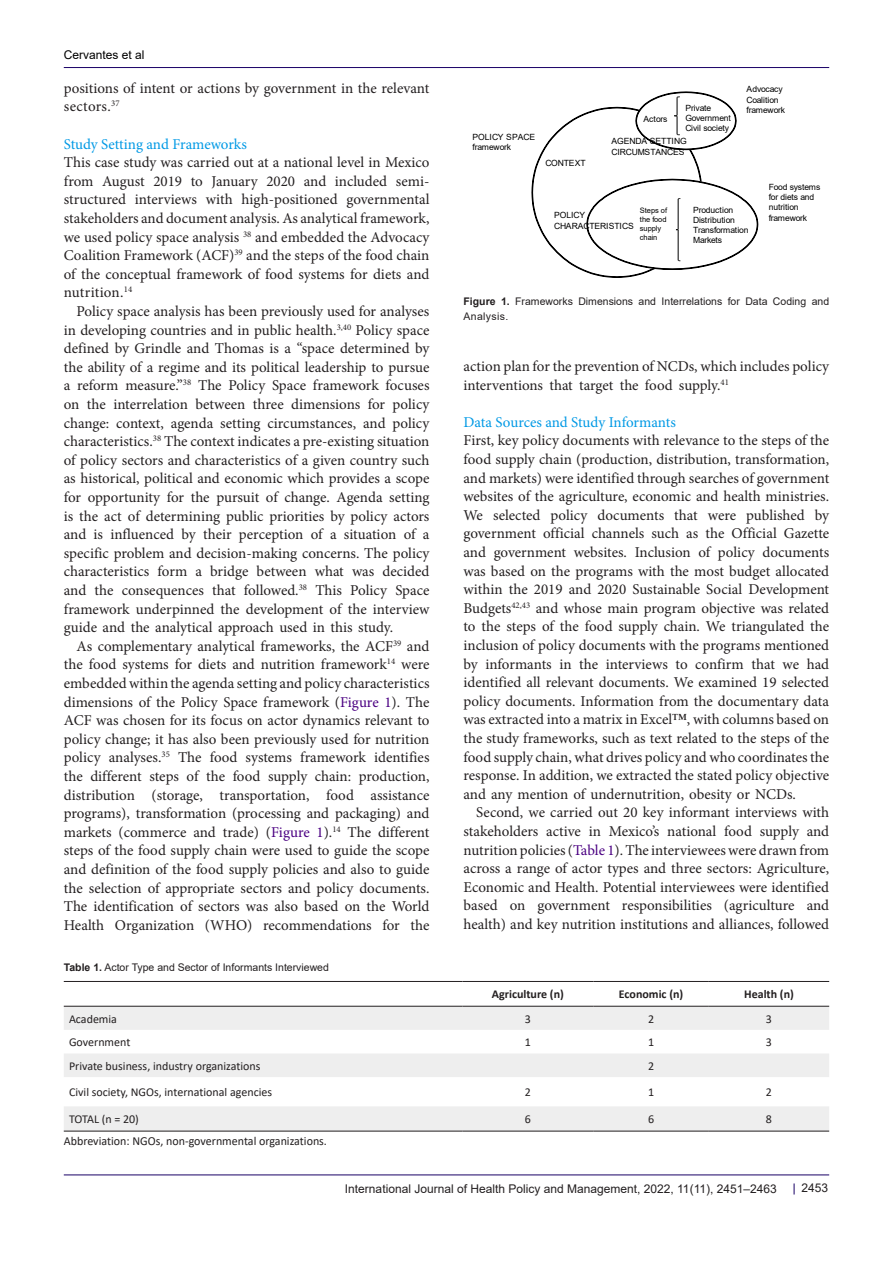
<style>
.page{position:relative;width:893px;height:1263px;background:#fff}
.page>*{position:absolute;margin:0;border:0;box-sizing:border-box;transform-origin:0 0}
.t1{font:15px/18.6px "Minion Pro";color:#231f20;text-align:justify}
.heading_2{font:15px "Minion Pro";letter-spacing:-.005em;color:#0099e5}
.t2{font:12.3px "Calibri";color:#231f20}
.t3{font:12px "Calibri";color:#231f20}
.t4{font:12px "Arial";color:#231f20}
.t5{font:700 12px "Calibri";color:#231f20}
.t6{font:12px "Arial";color:#000001}
.Body_Text{font:10.5px/15px "Arial";color:#231f20}
.t7{font:8.55px/10.2px "Arial";letter-spacing:-.015em;color:#000}
.t8{font:7.5px/9px "Arial";letter-spacing:-.015em;color:#000}
.s1{color:#4b0082}
.s2{font-weight:700}
.s3{font-family:"Times New Roman"}
</style>
<div class="page">
<hr style="left:64px;top:67px;width:765px;height:1px;background:#190066">
<hr style="left:64px;top:1175px;width:765px;height:1px;background:#190066">
<svg style="left:532px;top:92px;width:226px;height:186px"></svg>
<svg style="left:64px;top:1005px;width:765px;height:1px"></svg>
<div style="left:64px;top:1007px;width:765px;height:23px;background:#eee"></div>
<div style="left:64px;top:1054px;width:765px;height:23px;background:#eee"></div>
<div style="left:64px;top:1106px;width:765px;height:25px;background:#eee"></div>
<hr style="left:64px;top:981px;width:398px;height:1px;background:#231f20">
<hr style="left:462px;top:981px;width:131px;height:1px;background:#231f20">
<hr style="left:593px;top:981px;width:116px;height:1px;background:#231f20">
<hr style="left:709px;top:981px;width:120px;height:1px;background:#231f20">
<hr style="left:64px;top:1006px;width:398px;height:1px;background:#231f20">
<hr style="left:462px;top:1006px;width:131px;height:1px;background:#231f20">
<hr style="left:593px;top:1006px;width:116px;height:1px;background:#231f20">
<hr style="left:709px;top:1006px;width:120px;height:1px;background:#231f20">
<hr style="left:64px;top:1131px;width:398px;height:1px;background:#231f20">
<hr style="left:462px;top:1131px;width:131px;height:1px;background:#231f20">
<hr style="left:593px;top:1131px;width:116px;height:1px;background:#231f20">
<hr style="left:709px;top:1131px;width:120px;height:1px;background:#231f20">
<p class="t6" style="left:64px;top:46px;width:82px">Cervantes et al</p>
<p class="t1" style="left:64px;top:79px;width:367px">positions of intent or actions by government in the relevant sectors.<sup>37</sup></p>
<p class="heading_2" style="left:64px;top:134px;width:185px">Study Setting and Frameworks</p>
<p class="t1" style="left:64px;top:153px;width:367px">This case study was carried out at a national level in Mexico from August 2019 to January 2020 and included semi&shy;structured interviews with high-positioned governmental stakeholders and document analysis. As analytical framework, we used policy space analysis <sup>38</sup> and embedded the Advocacy Coalition Framework (ACF)<sup>39</sup> and the steps of the food chain of the conceptual framework of food systems for diets and nutrition.<sup>14</sup></p>
<p class="t1" style="left:64px;top:302px;width:367px;text-indent:13px">Policy space analysis has been previously used for analyses in developing countries and in public health.<sup>3,40</sup> Policy space defined by Grindle and Thomas is a “space determined by the ability of a regime and its political leadership to pursue a reform measure.”<sup>38</sup> The Policy Space framework focuses on the interrelation between three dimensions for policy change: context, agenda setting circumstances, and policy characteristics.<sup>38</sup> The context indicates a pre-existing situation of policy sectors and characteristics of a given country such as historical, political and economic which provides a scope for opportunity for the pursuit of change. Agenda setting is the act of determining public priorities by policy actors and is influenced by their perception of a situation of a specific problem and decision-making concerns. The policy characteristics form a bridge between what was decided and the consequences that followed.<sup>38</sup> This Policy Space framework underpinned the development of the interview guide and the analytical approach used in this study.</p>
<p class="t1" style="left:64px;top:637px;width:367px;text-indent:13px">As complementary analytical frameworks, the ACF<sup>39</sup> and the food systems for diets and nutrition framework<sup>14</sup> were embedded within the agenda setting and policy characteristics dimensions of the Policy Space framework (<span class="s1">Figure 1</span>). The ACF was chosen for its focus on actor dynamics relevant to policy change; it has also been previously used for nutrition policy analyses.<sup>35</sup> The food systems framework identifies the different steps of the food supply chain: production, distribution (storage, transportation, food assistance programs), transformation (processing and packaging) and markets (commerce and trade) (<span class="s1">Figure 1</span>).<sup>14</sup> The different steps of the food supply chain were used to guide the scope and definition of the food supply policies and also to guide the selection of appropriate sectors and policy documents.<br>The identification of sectors was also based on the World Health Organization (WHO) recommendations for the</p>
<p class="Body_Text" style="left:64px;top:959px;width:267px"><span class="s2">Table 1.</span> Actor Type and Sector of Informants Interviewed</p>
<p class="t7" style="left:472px;top:132px;width:64px">POLICY SPACE framework</p>
<p class="t7" style="left:747px;top:84px;width:38px">Advocacy<br>Coalition</p>
<p class="t7" style="left:545px;top:157px;width:42px">CONTEXT</p>
<p class="t7" style="left:685px;top:103px;width:27px">Private</p>
<p class="t7" style="left:747px;top:105px;width:40px">framework</p>
<p class="t7" style="left:685px;top:113px;width:47px">Government<br>Civil society</p>
<p class="t7" style="left:643px;top:114px;width:25px">Actors</p>
<p class="t7" style="left:611px;top:136px;width:77px">AGENDA SETTING<br>CIRCUMSTANCES</p>
<p class="t7" style="left:554px;top:210px;width:81px">POLICY<br>CHARACTERISTICS</p>
<p class="t8" style="left:640px;top:206px;width:29px">Steps of the food supply chain</p>
<p class="t7" style="left:693px;top:204px;width:57px">Production<br>Distribution<br>Transformation<br>Markets</p>
<p class="t7" style="left:769px;top:182px;width:53px">Food systems for diets and nutrition framework</p>
<p class="Body_Text" style="left:463px;top:294px;width:367px"><span class="s2">Figure 1.</span> Frameworks Dimensions and Interrelations for Data Coding and<br>Analysis.</p>
<p class="t1" style="left:463px;top:357px;width:367px">action plan for the prevention of NCDs, which includes policy interventions that target the food supply.<sup>41</sup></p>
<p class="heading_2" style="left:463px;top:412px;width:214px">Data Sources and Study Informants</p>
<p class="t1" style="left:463px;top:431px;width:367px">First, key policy documents with relevance to the steps of the food supply chain (production, distribution, transformation, and markets) were identified through searches of government websites of the agriculture, economic and health ministries.<br>We selected policy documents that were published by government official channels such as the Official Gazette and government websites. Inclusion of policy documents was based on the programs with the most budget allocated within the 2019 and 2020 Sustainable Social Development Budgets<sup>42,43</sup> and whose main program objective was related to the steps of the food supply chain. We triangulated the inclusion of policy documents with the programs mentioned by informants in the interviews to confirm that we had identified all relevant documents. We examined 19 selected policy documents. Information from the documentary data was extracted into a matrix in Excel<span class="s3">™</span>, with columns based on the study frameworks, such as text related to the steps of the food supply chain, what drives policy and who coordinates the response. In addition, we extracted the stated policy objective and any mention of undernutrition, obesity or NCDs.</p>
<p class="t1" style="left:463px;top:803px;width:367px;text-indent:13px">Second, we carried out 20 key informant interviews with stakeholders active in Mexico’s national food supply and nutrition policies (<span class="s1">Table 1</span>). The interviewees were drawn from across a range of actor types and three sectors: Agriculture, Economic and Health. Potential interviewees were identified based on government responsibilities (agriculture and health) and key nutrition institutions and alliances, followed</p>
<p class="t5" style="left:492px;top:986px;width:73px">Agriculture (n)</p>
<p class="t5" style="left:619px;top:986px;width:66px">Economic (n)</p>
<p class="t5" style="left:744px;top:986px;width:51px">Health (n)</p>
<p class="t3" style="left:69px;top:1010px;width:50px">Academia</p>
<p class="t3" style="left:525px;top:1010px;width:8px">3</p>
<p class="t3" style="left:648px;top:1010px;width:8px">2</p>
<p class="t3" style="left:766px;top:1010px;width:8px">3</p>
<p class="t3" style="left:69px;top:1034px;width:63px">Government</p>
<p class="t3" style="left:525px;top:1034px;width:8px">1</p>
<p class="t3" style="left:648px;top:1034px;width:8px">1</p>
<p class="t3" style="left:766px;top:1034px;width:8px">3</p>
<p class="t3" style="left:69px;top:1057px;width:193px">Private business, industry organizations</p>
<p class="t3" style="left:648px;top:1057px;width:8px">2</p>
<p class="t3" style="left:69px;top:1084px;width:205px">Civil society, NGOs, international agencies</p>
<p class="t3" style="left:525px;top:1084px;width:8px">2</p>
<p class="t3" style="left:648px;top:1084px;width:8px">1</p>
<p class="t3" style="left:766px;top:1084px;width:8px">2</p>
<p class="t3" style="left:69px;top:1111px;width:71px">TOTAL (n = 20)</p>
<p class="t3" style="left:525px;top:1111px;width:8px">6</p>
<p class="t3" style="left:648px;top:1111px;width:8px">6</p>
<p class="t3" style="left:766px;top:1111px;width:8px">8</p>
<p class="t2" style="left:64px;top:1132px;width:265px">Abbreviation: NGOs, non-governmental organizations.</p>
<p class="t4" style="left:345px;top:1180px;width:433px">International Journal of Health Policy and Management, 2022, 11(11), 2451–2463</p>
<p class="t4" style="left:801px;top:1180px;width:28px">2453</p>
</div>
